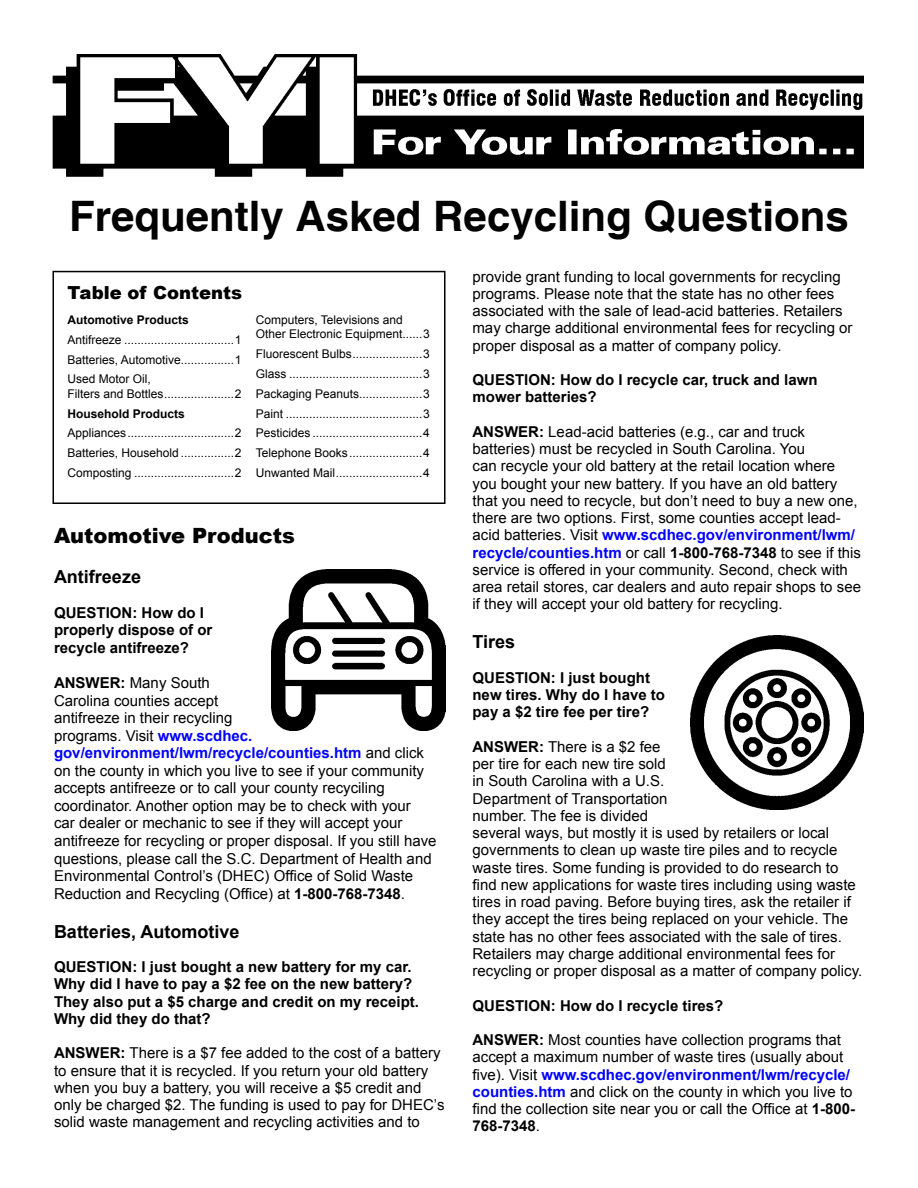
<style>
.page{position:relative;width:918px;height:1188px;background:#fff}
.page>*{position:absolute;margin:0;border:0;box-sizing:border-box;transform-origin:0 0}
.t1{font:700 42px "Helvetica";color:#000}
.t2{font:900 21px "Arial";color:#000}
.t3{font:700 18px "Arial";color:#000}
.t4{font:900 18px "Arial";color:#000}
.t5{font:15px/17.2px "Arial";color:#000}
.t6{font:700 15px/17.2px "Arial";color:#000}
.t7{font:12px/19.8px "Arial";color:#000;text-align:justify}
.t8{font:700 12px "Arial";color:#000}
.s1{font-weight:700}
.s2{font-weight:700;color:#00f}
</style>
<div class="page">
<img style="left:53px;top:54px;width:811px;height:123px">
<div style="left:52px;top:271px;width:394px;height:233px;border:2px solid #000"></div>
<img style="left:272px;top:570px;width:174px;height:161px">
<img style="left:690px;top:636px;width:174px;height:173px">
<h1 class="t1" style="left:69px;top:191px;width:781px">Frequently Asked Recycling Questions</h1>
<p class="t5" style="left:472px;top:268px;width:382px">provide grant funding to local governments for recycling programs. Please note that the state has no other fees associated with the sale of lead-acid batteries. Retailers may charge additional environmental fees for recycling or proper disposal as a matter of company policy.</p>
<p class="t6" style="left:472px;top:372px;width:347px">QUESTION: How do I recycle car, truck and lawn mower batteries?</p>
<p class="t5" style="left:472px;top:423px;width:390px"><span class="s1">ANSWER:</span> Lead-acid batteries (e.g., car and truck batteries) must be recycled in South Carolina. You<br>can recycle your old battery at the retail location where you bought your new battery. If you have an old battery that you need to recycle, but don’t need to buy a new one, there are two options. First, some counties accept lead&shy;acid batteries. Visit <span class="s2">www.scdhec.gov/environment/lwm/ recycle/counties.htm</span> or call <span class="s1">1-800-768-7348</span> to see if this service is offered in your community. Second, check with area retail stores, car dealers and auto repair shops to see if they will accept your old battery for recycling.</p>
<p class="t3" style="left:472px;top:630px;width:44px">Tires</p>
<p class="t6" style="left:472px;top:669px;width:194px">QUESTION: I just bought new tires. Why do I have to pay a $2 tire fee per tire?</p>
<p class="t5" style="left:472px;top:738px;width:391px"><span class="s1">ANSWER:</span> There is a $2 fee<br>per tire for each new tire sold<br>in South Carolina with a U.S.<br>Department of Transportation<br>number. The fee is divided<br>several ways, but mostly it is used by retailers or local governments to clean up waste tire piles and to recycle waste tires. Some funding is provided to do research to find new applications for waste tires including using waste tires in road paving. Before buying tires, ask the retailer if they accept the tires being replaced on your vehicle. The state has no other fees associated with the sale of tires.<br>Retailers may charge additional environmental fees for recycling or proper disposal as a matter of company policy.</p>
<p class="t6" style="left:472px;top:997px;width:252px">QUESTION: How do I recycle tires?</p>
<p class="t5" style="left:472px;top:1031px;width:384px"><span class="s1">ANSWER:</span> Most counties have collection programs that accept a maximum number of waste tires (usually about five). Visit <span class="s2">www.scdhec.gov/environment/lwm/recycle/ counties.htm</span> and click on the county in which you live to find the collection site near you or call the Office at <span class="s1">1-800- 768-7348</span>.</p>
<p class="t4" style="left:68px;top:279px;width:176px">Table of Contents</p>
<p class="t8" style="left:68px;top:312px;width:123px">Automotive Products</p>
<p class="t7" style="left:68px;top:330px;width:175px">Antifreeze .................................1<br>Batteries, Automotive................1<br>Used Motor Oil,</p>
<p class="t7" style="left:68px;top:384px;width:175px">Filters and Bottles.....................2</p>
<p class="t8" style="left:68px;top:405px;width:119px">Household Products</p>
<p class="t7" style="left:68px;top:423px;width:175px">Appliances................................2<br>Batteries, Household ................2<br>Composting ..............................2</p>
<p class="t7" style="left:256px;top:313px;width:175px;line-height:14.4px">Computers, Televisions and<br>Other Electronic Equipment......3</p>
<p class="t7" style="left:256px;top:344px;width:176px">Fluorescent Bulbs.....................3<br>Glass ........................................3<br>Packaging Peanuts...................3<br>Paint .........................................3<br>Pesticides .................................4<br>Telephone Books......................4<br>Unwanted Mail..........................4</p>
<h2 class="t2" style="left:54px;top:520px;width:243px">Automotive Products</h2>
<p class="t3" style="left:54px;top:565px;width:89px">Antifreeze</p>
<p class="t6" style="left:54px;top:604px;width:160px">QUESTION: How do I properly dispose of or recycle antifreeze?</p>
<p class="t5" style="left:54px;top:674px;width:384px"><span class="s1">ANSWER:</span> Many South<br>Carolina counties accept<br>antifreeze in their recycling<br>programs. Visit <span class="s2">www.scdhec. gov/environment/lwm/recycle/counties.htm</span> and click on the county in which you live to see if your community accepts antifreeze or to call your county recyciling coordinator. Another option may be to check with your<br>car dealer or mechanic to see if they will accept your antifreeze for recycling or proper disposal. If you still have questions, please call the S.C. Department of Health and Environmental Control’s (DHEC) Office of Solid Waste Reduction and Recycling (Office) at <span class="s1">1-800-768-7348</span>.</p>
<p class="t3" style="left:54px;top:919px;width:187px">Batteries, Automotive</p>
<p class="t6" style="left:54px;top:959px;width:367px">QUESTION: I just bought a new battery for my car.<br>Why did I have to pay a $2 fee on the new battery?<br>They also put a $5 charge and credit on my receipt.<br>Why did they do that?</p>
<p class="t5" style="left:54px;top:1045px;width:392px"><span class="s1">ANSWER:</span> There is a $7 fee added to the cost of a battery to ensure that it is recycled. If you return your old battery when you buy a battery, you will receive a $5 credit and only be charged $2. The funding is used to pay for DHEC’s solid waste management and recycling activities and to</p>
</div>
